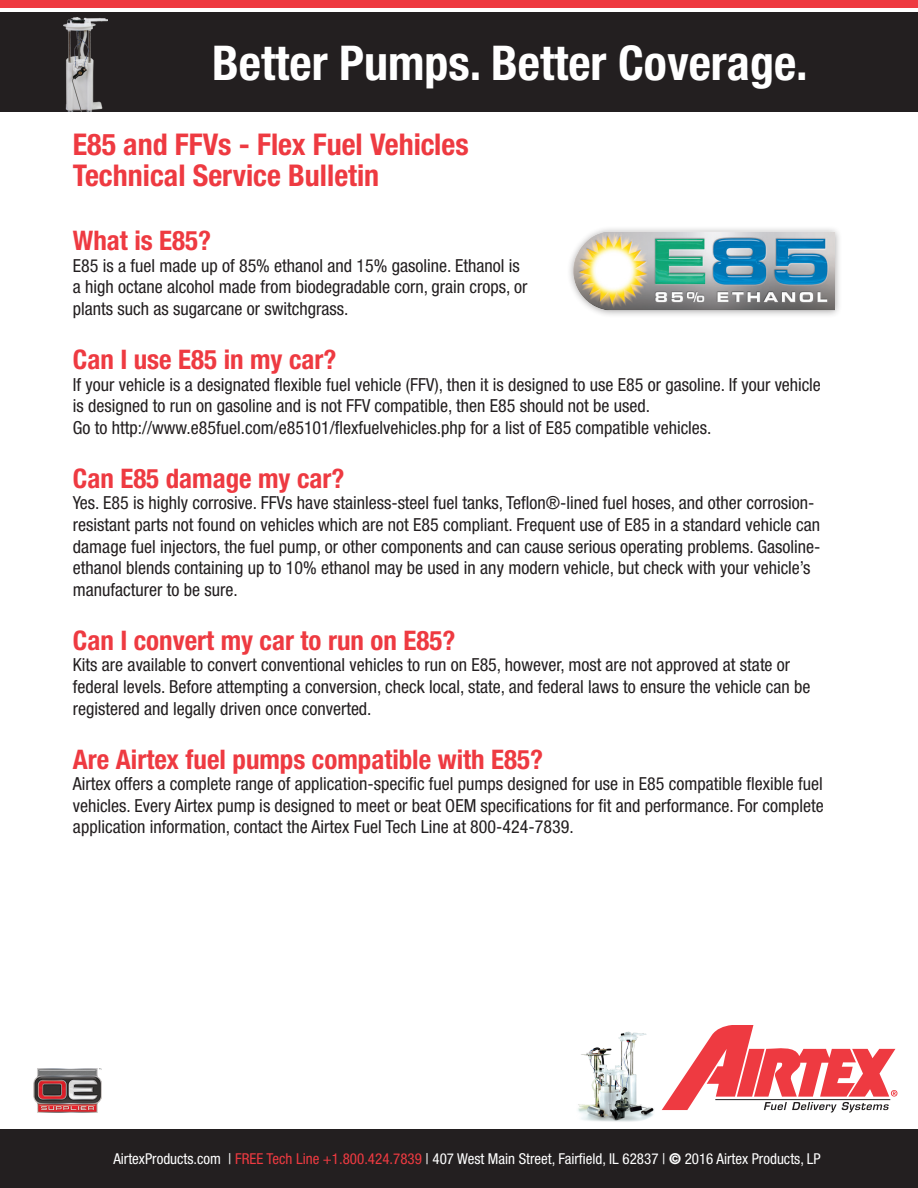
<style>
.page{position:relative;width:918px;height:1188px;background:#fff}
.page>*{position:absolute;margin:0;border:0;box-sizing:border-box;transform-origin:0 0}
.t1{font:700 condensed 48px "Helvetica Neue";color:#fff}
.t2{font:700 condensed 30px/31.5px "Helvetica Neue";color:#ee3a41}
.t3{font:700 condensed 27px "Helvetica Neue";color:#ee3a41}
.t4{font:condensed 18px/21.6px "Helvetica Neue";color:#231f20}
.t5{font:condensed 15px "Helvetica Neue";color:#fff}
.s1{color:#ee3a41}
.s2{font-weight:900}
</style>
<div class="page">
<img style="left:578px;top:1031px;width:76px;height:91px">
<div style="left:0;top:1129px;width:918px;height:59px;background:#231f20"></div>
<div style="left:0;top:12px;width:918px;height:100px;background:#231f20"></div>
<div style="left:0;top:0;width:918px;height:8px;background:#ee3a41"></div>
<svg style="left:662px;top:1025px;width:235px;height:88px"></svg>
<img style="left:34px;top:1068px;width:67px;height:44px">
<img style="left:63px;top:18px;width:45px;height:94px">
<img style="left:569px;top:228px;width:270px;height:87px">
<h1 class="t1" style="left:212px;top:34px;width:597px">Better Pumps. Better Coverage.</h1>
<h2 class="t2" style="left:73px;top:128px;width:397px">E85 and FFVs - Flex Fuel Vehicles<br>Technical Service Bulletin</h2>
<h3 class="t3" style="left:73px;top:224px;width:140px">What is E85?</h3>
<p class="t4" style="left:73px;top:255px;width:456px">E85 is a fuel made up of 85% ethanol and 15% gasoline. Ethanol is a high octane alcohol made from biodegradable corn, grain crops, or plants such as sugarcane or switchgrass.</p>
<h3 class="t3" style="left:73px;top:343px;width:265px">Can I use E85 in my car?</h3>
<p class="t4" style="left:73px;top:373px;width:750px">If your vehicle is a designated flexible fuel vehicle (FFV), then it is designed to use E85 or gasoline. If your vehicle is designed to run on gasoline and is not FFV compatible, then E85 should not be used.<br>Go to http://www.e85fuel.com/e85101/flexfuelvehicles.php for a list of E85 compatible vehicles.</p>
<h3 class="t3" style="left:73px;top:462px;width:273px">Can E85 damage my car?</h3>
<p class="t4" style="left:73px;top:492px;width:749px">Yes. E85 is highly corrosive. FFVs have stainless-steel fuel tanks, Teflon®-lined fuel hoses, and other corrosion&shy;resistant parts not found on vehicles which are not E85 compliant. Frequent use of E85 in a standard vehicle can damage fuel injectors, the fuel pump, or other components and can cause serious operating problems. Gasoline&shy;ethanol blends containing up to 10% ethanol may be used in any modern vehicle, but check with your vehicle’s manufacturer to be sure.</p>
<h3 class="t3" style="left:73px;top:624px;width:384px">Can I convert my car to run on E85?</h3>
<p class="t4" style="left:73px;top:654px;width:739px">Kits are available to convert conventional vehicles to run on E85, however, most are not approved at state or federal levels. Before attempting a conversion, check local, state, and federal laws to ensure the vehicle can be registered and legally driven once converted.</p>
<h3 class="t3" style="left:73px;top:743px;width:472px">Are Airtex fuel pumps compatible with E85?</h3>
<p class="t4" style="left:73px;top:773px;width:753px;text-align:justify">Airtex offers a complete range of application-specific fuel pumps designed for use in E85 compatible flexible fuel vehicles. Every Airtex pump is designed to meet or beat OEM specifications for fit and performance. For complete application information, contact the Airtex Fuel Tech Line at 800-424-7839.</p>
<p class="t5" style="left:113px;top:1150px;width:709px">AirtexProducts.com | <span class="s1">FREE Tech Line +1.800.424.7839</span> | 407 West Main Street, Fairfield, IL 62837 | <span class="s2">©</span> 2016 Airtex Products, LP</p>
</div>
